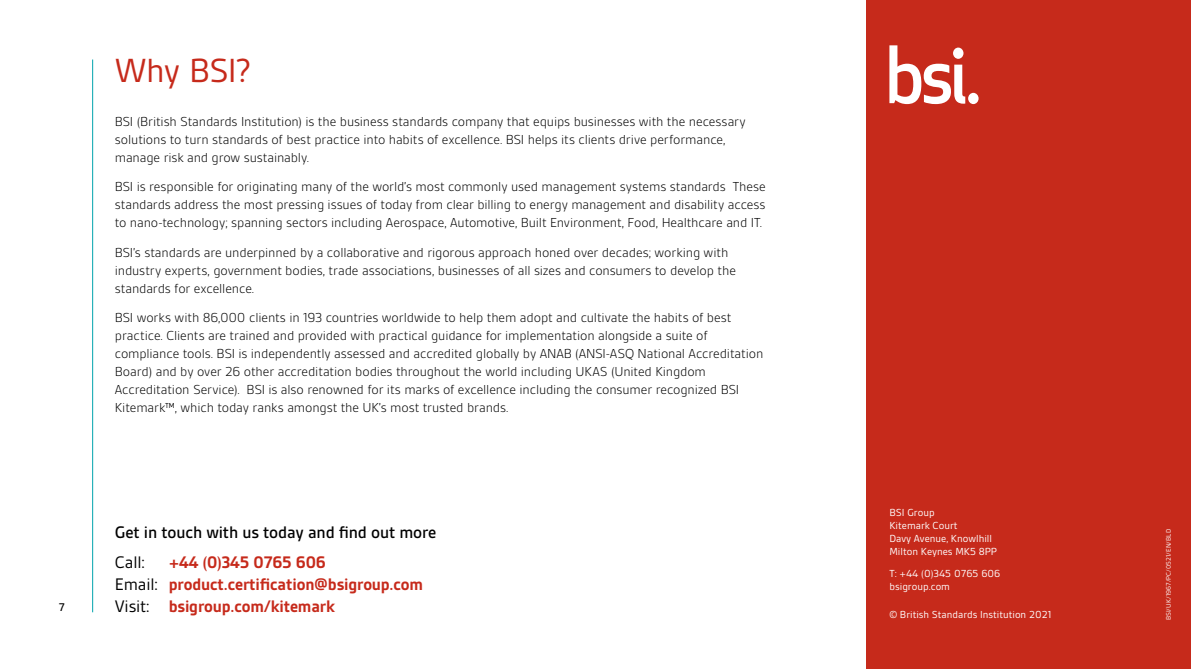
<style>
.page{position:relative;width:1191px;height:669px;background:#fff}
.page>*{position:absolute;margin:0;border:0;box-sizing:border-box;transform-origin:0 0}
.t1{font:36px "BSI Gesta";letter-spacing:-.025em;color:#c62a1b}
.t2{font:700 18px/22px "BSI Gesta";letter-spacing:-.01em;color:#c62a1b}
.t3{font:500 18px "BSI Gesta";letter-spacing:-.01em;color:#000}
.t4{font:18px "BSI Gesta";color:#000}
.t5{font:300 14px/18px "BSI Gesta";letter-spacing:-.01em;color:#000}
.t6{font:500 12px "BSI Gesta";color:#000}
.t7{font:11px/13px "BSI Gesta";color:#fff}
.t8{font:10.9px "BSI Gesta";color:#fff}
.t9{font:7px "BSI Gesta";letter-spacing:.005em;color:#fff}
.s1{font-weight:400;color:#000}
</style>
<div class="page">
<div style="left:866px;top:0;width:325px;height:669px;background:#c62a1b"></div>
<hr style="left:92px;top:60px;width:1px;height:552px;background:#00a3ad">
<svg style="left:889px;top:45px;width:76px;height:59px"></svg>
<div style="left:968px;top:93px;width:10px;height:11px;background:#fff;border-radius:50%"></div>
<p class="t6" style="left:59px;top:601px;width:8px">7</p>
<h1 class="t1" style="left:115px;top:52px;width:138px">Why BSI?</h1>
<p class="t5" style="left:115px;top:112px;width:632px">BSI (British Standards Institution) is the business standards company that equips businesses with the necessary solutions to turn standards of best practice into habits of excellence. BSI helps its clients drive performance, manage risk and grow sustainably.</p>
<p class="t5" style="left:115px;top:178px;width:652px;text-align:justify">BSI is responsible for originating many of the world’s most commonly used management systems standards These standards address the most pressing issues of today from clear billing to energy management and disability access to nano-technology; spanning sectors including Aerospace, Automotive, Built Environment, Food, Healthcare and IT.</p>
<p class="t5" style="left:115px;top:243px;width:622px">BSI’s standards are underpinned by a collaborative and rigorous approach honed over decades; working with industry experts, government bodies, trade associations, businesses of all sizes and consumers to develop the standards for excellence.</p>
<p class="t5" style="left:115px;top:308px;width:650px">BSI works with 86,000 clients in 193 countries worldwide to help them adopt and cultivate the habits of best practice. Clients are trained and provided with practical guidance for implementation alongside a suite of compliance tools. BSI is independently assessed and accredited globally by ANAB (ANSI-ASQ National Accreditation Board) and by over 26 other accreditation bodies throughout the world including UKAS (United Kingdom Accreditation Service). BSI is also renowned for its marks of excellence including the consumer recognized BSI Kitemark™, which today ranks amongst the UK’s most trusted brands.</p>
<p class="t3" style="left:115px;top:523px;width:323px">Get in touch with us today and find out more</p>
<p class="t4" style="left:115px;top:553px;width:31px">Call:</p>
<p class="t2" style="left:115px;top:552px;width:310px;text-indent:54px">+44 (0)345 0765 606<br><span class="s1">Email:</span> product.certification@bsigroup.com<br><span class="s1">Visit:</span> bsigroup.com/kitemark</p>
<p class="t7" style="left:889px;top:506px;width:109px">BSI Group<br>Kitemark Court<br>Davy Avenue, Knowlhill<br>Milton Keynes MK5 8PP</p>
<p class="t7" style="left:889px;top:567px;width:113px">T: +44 (0)345 0765 606 bsigroup.com</p>
<p class="t8" style="left:889px;top:609px;width:164px">© British Standards Institution 2021</p>
<p class="t9" style="left:1164px;top:620px;width:93px;rotate:-90deg">BSI/UK/1967/PC/0521/EN/BLD</p>
</div>
